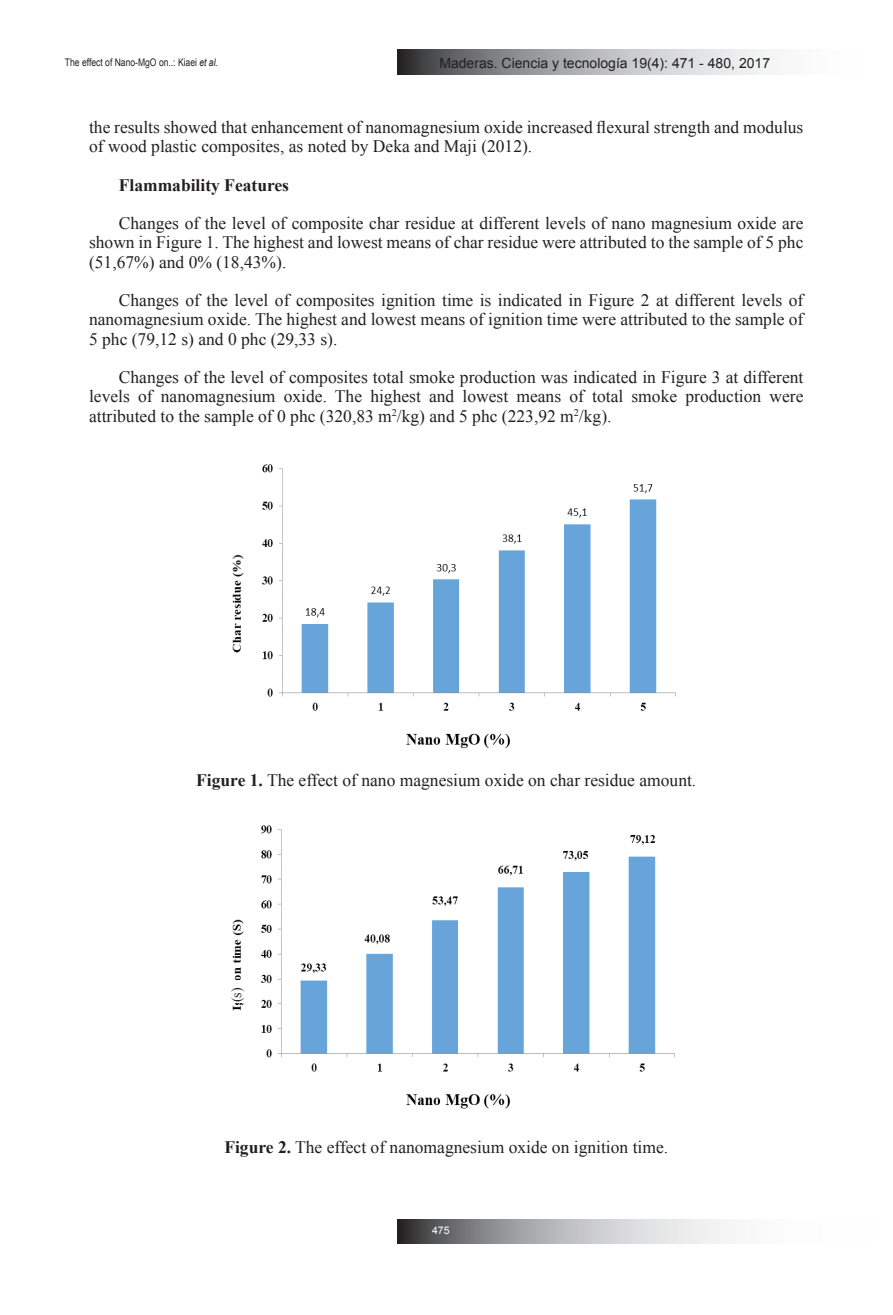
<style>
.page{position:relative;width:893px;height:1315px;background:#fff}
.page>*{position:absolute;margin:0;border:0;box-sizing:border-box;transform-origin:0 0}
.t1{font:17.5px/19.2px "Times New Roman";color:#231f20;text-align:justify}
.t2{font:700 17.5px "Times New Roman";color:#231f20}
.t3{font:14px "Arial";color:#231f20}
.t4{font:14px "Times New Roman";color:#231f20}
.t5{font:10.5px "Arial";color:#231f20;scale:.82 1}
.t6{font:10.5px "Arial";color:#fff}
.s1{font-style:italic}
.s2{font-weight:700}
</style>
<div class="page">
<svg style="left:397px;top:1219px;width:334px;height:25px;background:#acadaf"></svg>
<svg style="left:397px;top:50px;width:374px;height:24px;background:#a7a7aa"></svg>
<img style="left:232px;top:464px;width:444px;height:285px">
<img style="left:232px;top:825px;width:443px;height:284px">
<div style="left:231px;top:980px;width:19px;height:22px;background:#fff"></div>
<p class="t5" style="left:65px;top:56px;width:188px">The effect of Nano-MgO on..: Kiaei <span class="s1">et al.</span></p>
<p class="t3" style="left:439px;top:54px;width:332px">Maderas. Ciencia y tecnología 19(4): 471 - 480, 2017</p>
<p class="t1" style="left:89px;top:117px;width:716px">the results showed that enhancement of nanomagnesium oxide increased flexural strength and modulus of wood plastic composites, as noted by Deka and Maji (2012).</p>
<p class="t2" style="left:119px;top:173px;width:172px">Flammability Features</p>
<p class="t1" style="left:89px;top:213px;width:716px;text-indent:30px">Changes of the level of composite char residue at different levels of nano magnesium oxide are shown in Figure 1. The highest and lowest means of char residue were attributed to the sample of 5 phc (51,67%) and 0% (18,43%).</p>
<p class="t1" style="left:89px;top:290px;width:716px;text-indent:30px">Changes of the level of composites ignition time is indicated in Figure 2 at different levels of nanomagnesium oxide. The highest and lowest means of ignition time were attributed to the sample of 5 phc (79,12 s) and 0 phc (29,33 s).</p>
<p class="t1" style="left:89px;top:367px;width:716px;text-indent:30px">Changes of the level of composites total smoke production was indicated in Figure 3 at different levels of nanomagnesium oxide. The highest and lowest means of total smoke production were attributed to the sample of 0 phc (320,83 m<sup>2</sup>/kg) and 5 phc (223,92 m<sup>2</sup>/kg).</p>
<p class="t1" style="left:196px;top:770px;width:502px"><span class="s2">Figure 1.</span> The effect of nano magnesium oxide on char residue amount.</p>
<p class="t4" style="left:227px;top:1002px;width:16px;rotate:-90deg">(s)</p>
<p class="t1" style="left:224px;top:1137px;width:445px"><span class="s2">Figure 2.</span> The effect of nanomagnesium oxide on ignition time.</p>
<p class="t6" style="left:432px;top:1223px;width:19px">475</p>
</div>
